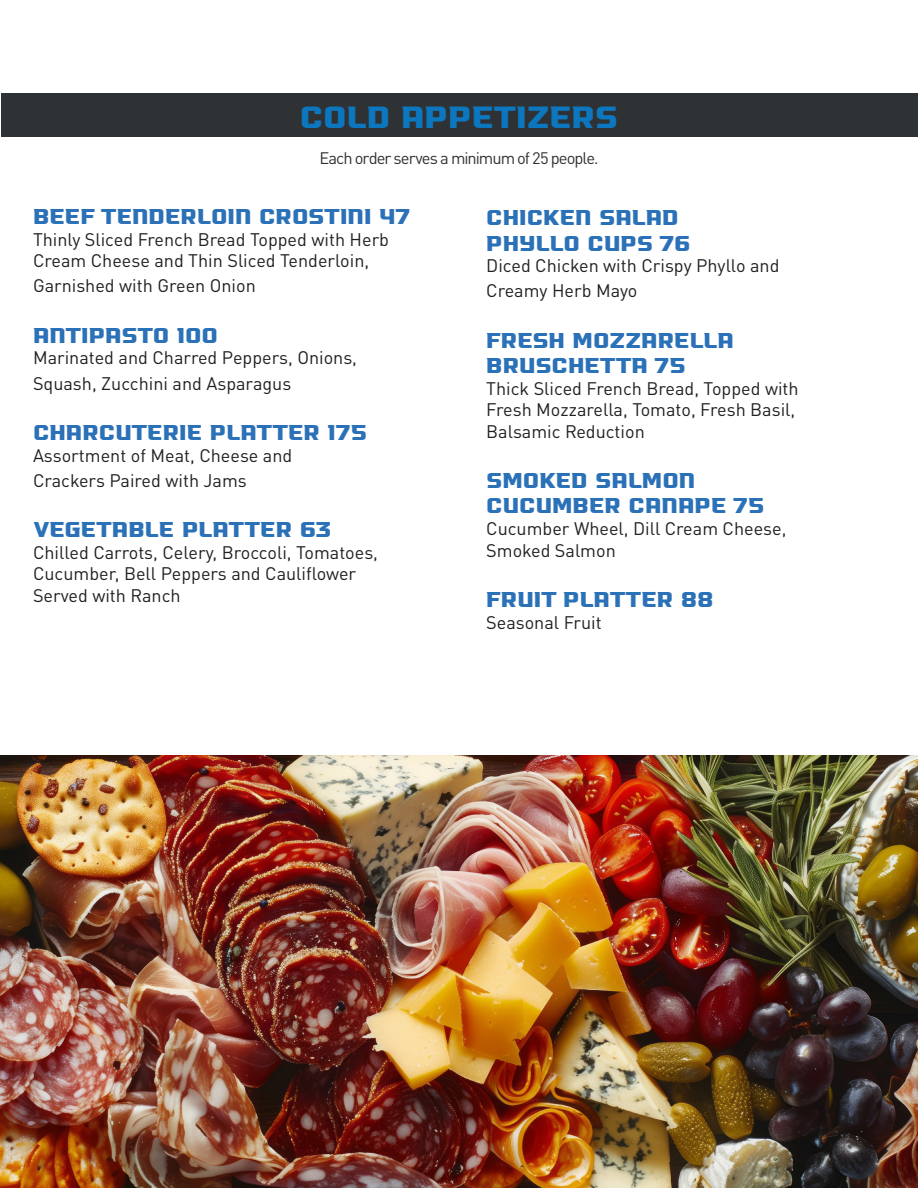
<style>
.page{position:relative;width:918px;height:1188px;background:#fff}
.page>*{position:absolute;margin:0;border:0;box-sizing:border-box;transform-origin:0 0}
.t1{font:700 30px "Baron";letter-spacing:-.015em;color:#0c77be}
.t2{font:700 21px "Baron";letter-spacing:-.015em;color:#2b71b8}
.t3{font:18px/21.6px "DINOT";color:#231f20}
.t4{font:16.5px "DINOT";letter-spacing:-.06em;color:#2f3235}
</style>
<div class="page">
<div style="left:1px;top:94px;width:916px;height:43px;background:#2f3235"></div>
<img style="left:0;top:755px;width:918px;height:433px">
<p class="t1" style="left:300px;top:99px;width:320px">COLD APPETIZERS</p>
<p class="t4" style="left:319px;top:148px;width:281px">Each order serves a minimum of 25 people.</p>
<p class="t2" style="left:33px;top:204px;width:379px">BEEF TENDERLOIN CROSTINI 47</p>
<p class="t3" style="left:33px;top:228px;width:358px">Thinly Sliced French Bread Topped with Herb<br>Cream Cheese and Thin Sliced Tenderloin,</p>
<p class="t3" style="left:33px;top:275px;width:224px">Garnished with Green Onion</p>
<p class="t2" style="left:33px;top:323px;width:187px">ANTIPASTO 100</p>
<p class="t3" style="left:33px;top:347px;width:326px">Marinated and Charred Peppers, Onions,</p>
<p class="t3" style="left:33px;top:372px;width:260px">Squash, Zucchini and Asparagus</p>
<p class="t2" style="left:33px;top:420px;width:336px">CHARCUTERIE PLATTER 175</p>
<p class="t3" style="left:33px;top:444px;width:261px">Assortment of Meat, Cheese and</p>
<p class="t3" style="left:33px;top:469px;width:215px">Crackers Paired with Jams</p>
<p class="t2" style="left:33px;top:517px;width:300px">VEGETABLE PLATTER 63</p>
<p class="t3" style="left:33px;top:541px;width:347px">Chilled Carrots, Celery, Broccoli, Tomatoes,</p>
<p class="t3" style="left:33px;top:563px;width:325px">Cucumber, Bell Peppers and Cauliflower</p>
<p class="t3" style="left:33px;top:584px;width:149px">Served with Ranch</p>
<p class="t2" style="left:486px;top:205px;width:194px">CHICKEN SALAD</p>
<p class="t2" style="left:486px;top:231px;width:206px">PHYLLO CUPS 76</p>
<p class="t3" style="left:486px;top:255px;width:295px">Diced Chicken with Crispy Phyllo and</p>
<p class="t3" style="left:486px;top:280px;width:153px">Creamy Herb Mayo</p>
<p class="t2" style="left:486px;top:328px;width:249px">FRESH MOZZARELLA</p>
<p class="t2" style="left:486px;top:353px;width:201px">BRUSCHETTA 75</p>
<p class="t3" style="left:486px;top:377px;width:314px">Thick Sliced French Bread, Topped with</p>
<p class="t3" style="left:486px;top:399px;width:311px">Fresh Mozzarella, Tomato, Fresh Basil,</p>
<p class="t3" style="left:486px;top:420px;width:160px">Balsamic Reduction</p>
<p class="t2" style="left:486px;top:468px;width:211px">SMOKED SALMON</p>
<p class="t2" style="left:486px;top:493px;width:280px">CUCUMBER CANAPE 75</p>
<p class="t3" style="left:486px;top:517px;width:302px">Cucumber Wheel, Dill Cream Cheese,</p>
<p class="t3" style="left:486px;top:539px;width:131px">Smoked Salmon</p>
<p class="t2" style="left:486px;top:587px;width:229px">FRUIT PLATTER 88</p>
<p class="t3" style="left:486px;top:611px;width:117px">Seasonal Fruit</p>
</div>
